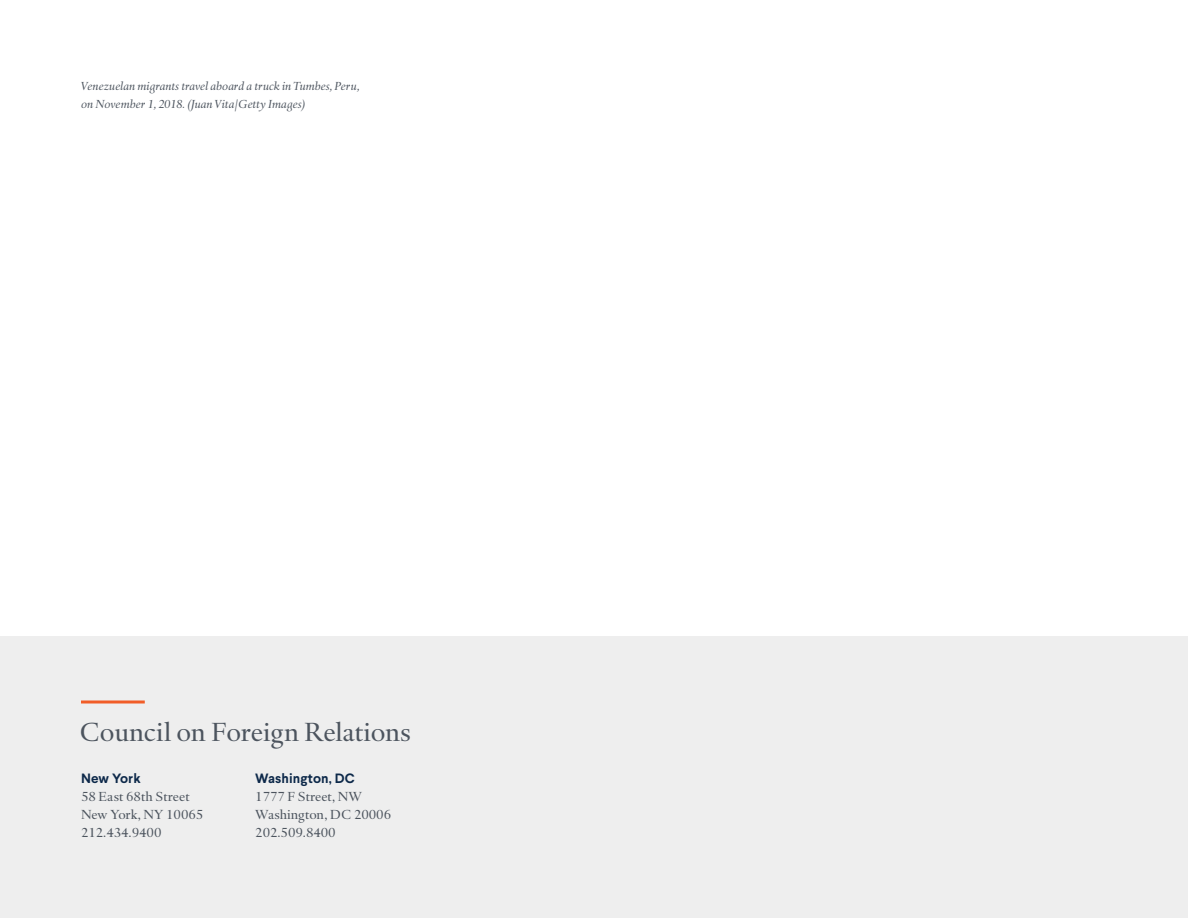
<style>
.page{position:relative;width:1188px;height:918px;background:#fff}
.page>*{position:absolute;margin:0;border:0;box-sizing:border-box;transform-origin:0 0}
.t1{font:27px "Haarlemmer MT Pro";color:#4c545e}
.t2{font:13.5px/18px "Haarlemmer MT Pro";color:#4b535d}
.t3{font:700 13.5px "Larsseit";letter-spacing:.01em;color:#0d294a}
.t4{font:italic 12px/18px "Haarlemmer MT Pro";color:#4b535d}
</style>
<div class="page">
<div style="left:0;top:636px;width:1188px;height:282px;background:#eee"></div>
<svg style="left:81px;top:700px;width:64px;height:4px"></svg>
<p class="t4" style="left:81px;top:77px;width:280px">Venezuelan migrants travel aboard a truck in Tumbes, Peru, on November 1, 2018. (Juan Vita/Getty Images)</p>
<h1 class="t1" style="left:79px;top:716px;width:333px">Council on Foreign Relations</h1>
<p class="t3" style="left:81px;top:770px;width:61px">New York</p>
<p class="t2" style="left:81px;top:788px;width:124px">58 East 68th Street<br>New York, NY 10065<br>212.434.9400</p>
<p class="t3" style="left:255px;top:770px;width:101px">Washington, DC</p>
<p class="t2" style="left:255px;top:788px;width:137px">1777 F Street, NW<br>Washington, DC 20006<br>202.509.8400</p>
</div>
